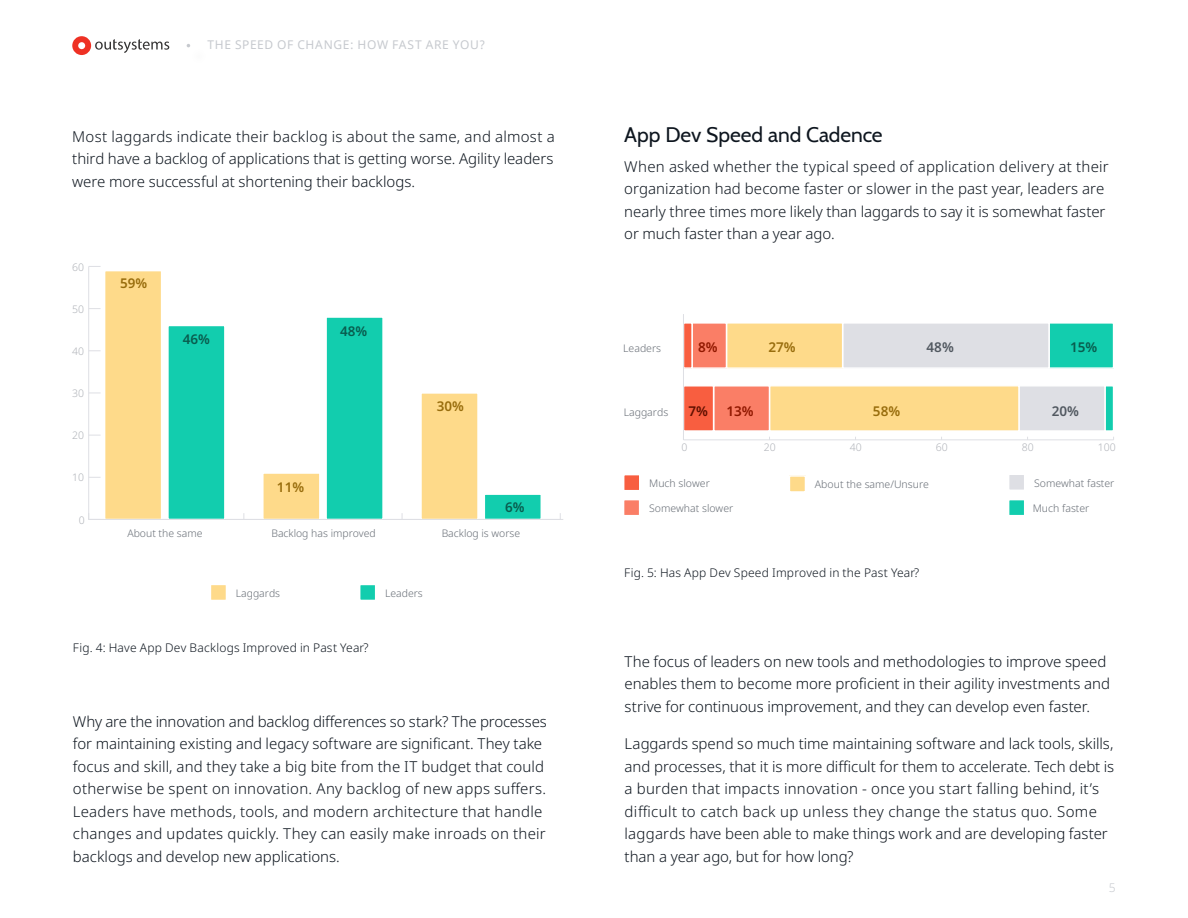
<style>
.page{position:relative;width:1188px;height:918px;background:#fff}
.page>*{position:absolute;margin:0;border:0;box-sizing:border-box;transform-origin:0 0}
.t1{font:21px "Cabin";color:#0e161f}
.t2{font:300 15px/22.5px "Noto Sans";color:#0e161f}
.t3{font:600 13.5px "Noto Sans";letter-spacing:.015em;color:#39414a}
.t4{font:600 13.5px "Noto Sans";color:#986d0d}
.t5{font:600 13.5px "Noto Sans";color:#095c4e}
.t6{font:600 13.5px "Noto Sans";color:#515860}
.t7{font:600 13.5px "Noto Sans";color:#911800}
.t8{font:600 13.5px "Noto Sans";color:#611000}
.t9{font:300 12px "Noto Sans";letter-spacing:.015em;color:#0e161f}
.t10{font:12px "Noto Sans";letter-spacing:.05em;color:#c6c9ce}
.t11{font:300 12px "Noto Sans";color:#c6c9ce}
.t12{font:300 10.5px "Noto Sans";color:#686e76}
.t13{font:300 10.5px "Noto Sans";color:#afb2b8}
</style>
<div class="page">
<svg style="left:72px;top:36px;width:97px;height:19px"></svg>
<div style="left:210px;top:584px;width:16px;height:16px;background:#feda8a"></div>
<div style="left:210px;top:584px;width:17px;height:17px;border:1px solid #fff"></div>
<div style="left:360px;top:584px;width:16px;height:16px;background:#12cdae"></div>
<div style="left:359px;top:584px;width:17px;height:17px;border:1px solid #fff"></div>
<hr style="left:89px;top:519px;width:474px;height:1px;background:#dedfe4">
<hr style="left:88px;top:266px;width:1px;height:253px;background:#dedfe4">
<svg style="left:89px;top:477px;width:12px;height:1px"></svg>
<svg style="left:89px;top:435px;width:12px;height:1px"></svg>
<svg style="left:89px;top:350px;width:12px;height:1px"></svg>
<svg style="left:89px;top:308px;width:12px;height:1px"></svg>
<svg style="left:89px;top:266px;width:12px;height:1px"></svg>
<div style="left:168px;top:325px;width:57px;height:194px;background:#12cdae"></div>
<div style="left:167px;top:325px;width:59px;height:195px;border:1px solid #fff"></div>
<div style="left:326px;top:317px;width:57px;height:202px;background:#12cdae"></div>
<div style="left:325px;top:316px;width:59px;height:204px;border:1px solid #fff"></div>
<div style="left:484px;top:494px;width:57px;height:25px;background:#12cdae"></div>
<div style="left:484px;top:493px;width:58px;height:27px;border:1px solid #fff"></div>
<div style="left:105px;top:271px;width:57px;height:248px;background:#feda8a"></div>
<div style="left:104px;top:270px;width:58px;height:250px;border:1px solid #fff"></div>
<div style="left:263px;top:473px;width:57px;height:46px;background:#feda8a"></div>
<div style="left:262px;top:472px;width:59px;height:48px;border:1px solid #fff"></div>
<div style="left:421px;top:393px;width:57px;height:126px;background:#feda8a"></div>
<div style="left:420px;top:392px;width:59px;height:128px;border:1px solid #fff"></div>
<hr style="left:89px;top:519px;width:471px;height:1px;background:#dedfe4">
<hr style="left:683px;top:439px;width:431px;height:1px;background:#dedfe4">
<div style="left:1049px;top:323px;width:65px;height:45px;background:#12cdae"></div>
<div style="left:1048px;top:322px;width:66px;height:47px;border:2px solid #fff"></div>
<div style="left:1105px;top:386px;width:9px;height:45px;background:#12cdae"></div>
<div style="left:1104px;top:385px;width:10px;height:47px;border:2px solid #fff"></div>
<div style="left:843px;top:323px;width:206px;height:45px;background:#dedfe4"></div>
<div style="left:842px;top:322px;width:208px;height:47px;border:2px solid #fff"></div>
<div style="left:1019px;top:386px;width:86px;height:45px;background:#dedfe4"></div>
<div style="left:1018px;top:385px;width:88px;height:47px;border:2px solid #fff"></div>
<div style="left:726px;top:323px;width:117px;height:45px;background:#feda8a"></div>
<div style="left:726px;top:322px;width:117px;height:47px;border:1px solid #fff"></div>
<div style="left:770px;top:386px;width:249px;height:45px;background:#feda8a"></div>
<div style="left:769px;top:385px;width:251px;height:47px;border:1px solid #fff"></div>
<div style="left:692px;top:323px;width:34px;height:45px;background:#fa7e66"></div>
<div style="left:691px;top:322px;width:36px;height:47px;border:2px solid #fff"></div>
<div style="left:714px;top:386px;width:56px;height:45px;background:#fa7e66"></div>
<div style="left:713px;top:385px;width:57px;height:47px;border:2px solid #fff"></div>
<div style="left:683px;top:323px;width:9px;height:45px;background:#f85e40"></div>
<div style="left:683px;top:322px;width:10px;height:47px;border:2px solid #fff"></div>
<div style="left:683px;top:386px;width:31px;height:45px;background:#f85e40"></div>
<div style="left:683px;top:385px;width:31px;height:47px;border:2px solid #fff"></div>
<div style="left:624px;top:475px;width:16px;height:16px;background:#f85e40"></div>
<div style="left:624px;top:474px;width:17px;height:17px;border:2px solid #fff"></div>
<div style="left:624px;top:500px;width:16px;height:16px;background:#fa7e66"></div>
<div style="left:624px;top:499px;width:16px;height:17px;border:2px solid #fff"></div>
<div style="left:789px;top:476px;width:16px;height:16px;background:#feda8a"></div>
<div style="left:789px;top:475px;width:17px;height:18px;border:2px solid #fff"></div>
<div style="left:1009px;top:474px;width:16px;height:16px;background:#dedfe4"></div>
<div style="left:1008px;top:474px;width:17px;height:17px;border:2px solid #fff"></div>
<div style="left:1009px;top:500px;width:16px;height:16px;background:#12cdae"></div>
<div style="left:1008px;top:499px;width:17px;height:17px;border:2px solid #fff"></div>
<hr style="left:683px;top:314px;width:1px;height:126px;background:#dedfe4">
<p class="t10" style="left:208px;top:36px;width:279px">THE SPEED OF CHANGE: HOW FAST ARE YOU?</p>
<p class="t2" style="left:72px;top:125px;width:484px;text-align:justify">Most laggards indicate their backlog is about the same, and almost a third have a backlog of applications that is getting worse. Agility leaders were more successful at shortening their backlogs.</p>
<p class="t13" style="left:72px;top:259px;width:13px">60</p>
<p class="t13" style="left:72px;top:301px;width:13px">50</p>
<p class="t13" style="left:72px;top:344px;width:13px">40</p>
<p class="t13" style="left:72px;top:386px;width:13px">30</p>
<p class="t13" style="left:72px;top:428px;width:13px">20</p>
<p class="t13" style="left:72px;top:470px;width:13px">10</p>
<p class="t13" style="left:79px;top:512px;width:7px">0</p>
<p class="t4" style="left:120px;top:274px;width:29px">59%</p>
<p class="t5" style="left:183px;top:330px;width:29px">46%</p>
<p class="t5" style="left:340px;top:322px;width:29px">48%</p>
<p class="t4" style="left:277px;top:477px;width:29px">11%</p>
<p class="t4" style="left:437px;top:396px;width:29px">30%</p>
<p class="t5" style="left:505px;top:498px;width:21px">6%</p>
<p class="t12" style="left:127px;top:526px;width:77px">About the same</p>
<p class="t12" style="left:271px;top:526px;width:106px">Backlog has improved</p>
<p class="t12" style="left:442px;top:526px;width:80px">Backlog is worse</p>
<p class="t12" style="left:236px;top:586px;width:46px">Laggards</p>
<p class="t12" style="left:385px;top:586px;width:39px">Leaders</p>
<p class="t9" style="left:73px;top:639px;width:297px">Fig. 4: Have App Dev Backlogs Improved in Past Year?</p>
<p class="t3" style="left:72px;top:645px;width:317px">Have App Dev Backlogs Improved in Past Year?</p>
<p class="t2" style="left:73px;top:710px;width:475px">Why are the innovation and backlog differences so stark? The processes for maintaining existing and legacy software are significant. They take focus and skill, and they take a big bite from the IT budget that could otherwise be spent on innovation. Any backlog of new apps suffers.<br>Leaders have methods, tools, and modern architecture that handle changes and updates quickly. They can easily make inroads on their backlogs and develop new applications.</p>
<h1 class="t1" style="left:624px;top:118px;width:260px">App Dev Speed and Cadence</h1>
<p class="t2" style="left:624px;top:155px;width:486px">When asked whether the typical speed of application delivery at their organization had become faster or slower in the past year, leaders are nearly three times more likely than laggards to say it is somewhat faster or much faster than a year ago.</p>
<p class="t12" style="left:623px;top:341px;width:39px">Leaders</p>
<p class="t7" style="left:698px;top:337px;width:21px">8%</p>
<p class="t4" style="left:769px;top:337px;width:29px">27%</p>
<p class="t6" style="left:927px;top:337px;width:29px">48%</p>
<p class="t5" style="left:1070px;top:337px;width:29px">15%</p>
<p class="t12" style="left:624px;top:405px;width:46px">Laggards</p>
<p class="t8" style="left:689px;top:401px;width:21px">7%</p>
<p class="t7" style="left:726px;top:401px;width:29px">13%</p>
<p class="t4" style="left:873px;top:401px;width:29px">58%</p>
<p class="t6" style="left:1052px;top:401px;width:29px">20%</p>
<p class="t13" style="left:682px;top:439px;width:7px">0</p>
<p class="t13" style="left:764px;top:439px;width:13px">20</p>
<p class="t13" style="left:850px;top:439px;width:13px">40</p>
<p class="t13" style="left:936px;top:439px;width:13px">60</p>
<p class="t13" style="left:1022px;top:439px;width:13px">80</p>
<p class="t13" style="left:1098px;top:439px;width:19px">100</p>
<p class="t12" style="left:649px;top:476px;width:62px">Much slower</p>
<p class="t12" style="left:649px;top:501px;width:86px">Somewhat slower</p>
<p class="t12" style="left:815px;top:477px;width:116px">About the same/Unsure</p>
<p class="t12" style="left:1034px;top:476px;width:82px">Somewhat faster</p>
<p class="t12" style="left:1033px;top:501px;width:58px">Much faster</p>
<p class="t3" style="left:622px;top:560px;width:317px">Has App Dev Speed Improved in the Past Year?</p>
<p class="t9" style="left:624px;top:564px;width:297px">Fig. 5: Has App Dev Speed Improved in the Past Year?</p>
<p class="t2" style="left:625px;top:650px;width:487px">The focus of leaders on new tools and methodologies to improve speed enables them to become more proficient in their agility investments and strive for continuous improvement, and they can develop even faster.</p>
<p class="t2" style="left:625px;top:733px;width:491px">Laggards spend so much time maintaining software and lack tools, skills, and processes, that it is more difficult for them to accelerate. Tech debt is a burden that impacts innovation - once you start falling behind, it’s difficult to catch back up unless they change the status quo. Some laggards have been able to make things work and are developing faster than a year ago, but for how long?</p>
<p class="t11" style="left:1109px;top:879px;width:8px">5</p>
</div>
